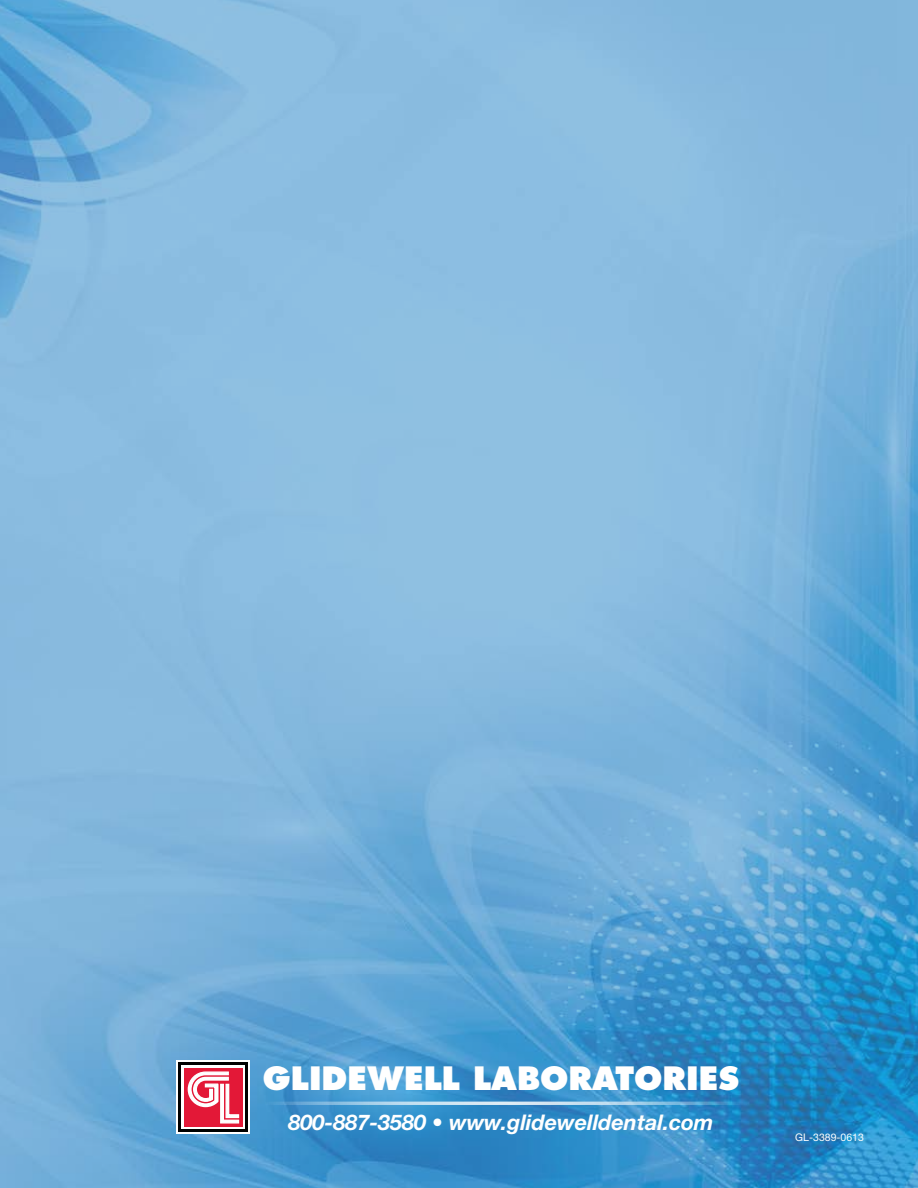
<style>
.page{position:relative;width:918px;height:1188px;background:#fff}
.page>*{position:absolute;margin:0;border:0;box-sizing:border-box;transform-origin:0 0}
.t1{font:800 31.35px "Futura Std";color:#fff}
.t2{font:italic 700 21.6px "Helvetica Neue LT Std";color:#fff}
.t3{font:10.5px "Helvetica Neue LT Std";color:#fff}
</style>
<div class="page">
<img style="left:0;top:0;width:918px;height:1188px">
<hr style="left:259px;top:1102px;width:488px;height:3px;background:#fff">
<svg style="left:177px;top:1060px;width:73px;height:74px"></svg>
<div style="left:179px;top:1063px;width:69px;height:69px;background:#000"></div>
<div style="left:182px;top:1065px;width:63px;height:64px;background:linear-gradient(to right,#fff,#fff)"></div>
<div style="left:184px;top:1068px;width:59px;height:58px;background:#e31837"></div>
<svg style="left:187px;top:1071px;width:53px;height:53px"></svg>
<h1 class="t1" style="left:263px;top:1059px;width:478px">GLIDEWELL LABORATORIES</h1>
<p class="t2" style="left:289px;top:1109px;width:426px">800-887-3580 • www.glidewelldental.com</p>
<p class="t3" style="left:795px;top:1132px;width:70px">GL-3389-0613</p>
</div>
